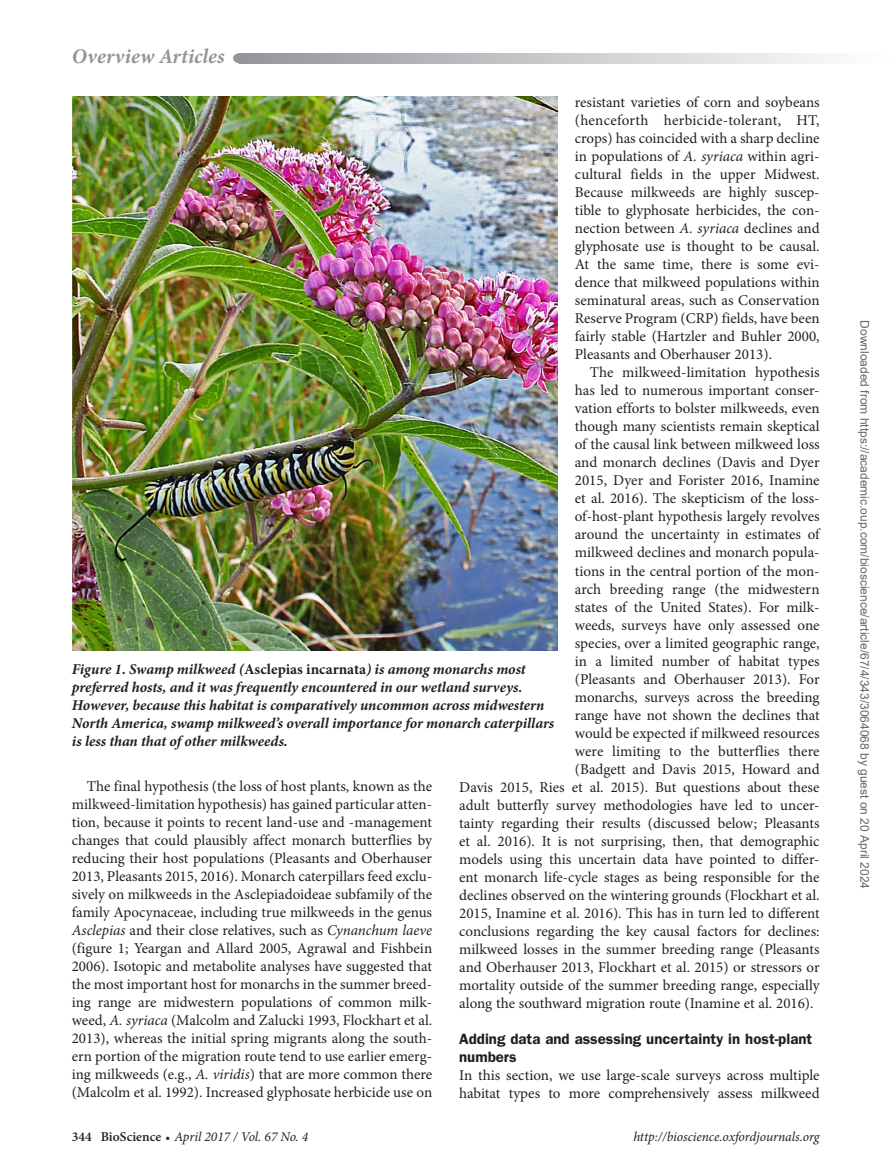
<style>
.page{position:relative;width:894px;height:1174px;background:#fff}
.page>*{position:absolute;margin:0;border:0;box-sizing:border-box;transform-origin:0 0}
.RH{font:italic 700 21px "Minion Pro";letter-spacing:.005em;color:#939598}
.Para{font:15px/18px "Minion Pro";color:#231f20;text-align:justify}
.FigCaption{font:italic 700 15px/18px "Minion Pro";letter-spacing:-.005em;color:#231f20}
.ParaFL{font:15px/18px "Minion Pro";letter-spacing:-.005em;color:#231f20}
.t1{font:600 15px/18px "ITC Franklin Gothic Std";color:#231f20}
.t2{font:italic 13.5px "Minion Pro";letter-spacing:-.005em;color:#231f20}
.t3{font:12px "Arial";color:#666}
.s1{font-style:italic}
.s2{font-style:normal}
.s3{font-weight:600;font-style:normal}
.s4{font-weight:600;font-style:normal;font-size:12px}
</style>
<div class="page">
<svg style="left:243px;top:53px;width:580px;height:11px;background:#c5c6c9"></svg>
<div style="left:233px;top:53px;width:14px;height:11px;background:#939598;border-radius:50%"></div>
<img style="left:72px;top:96px;width:485px;height:554px">
<p class="RH" style="left:72px;top:41px;width:154px">Overview Articles</p>
<p class="Para" style="left:574px;top:94px;width:246px">resistant varieties of corn and soybeans (henceforth herbicide-tolerant, HT, crops) has coincided with a sharp decline in populations of <span class="s1">A. syriaca</span> within agri&shy;cultural fields in the upper Midwest.<br>Because milkweeds are highly suscep&shy;tible to glyphosate herbicides, the con&shy;nection between <span class="s1">A. syriaca</span> declines and glyphosate use is thought to be causal.<br>At the same time, there is some evi&shy;dence that milkweed populations within seminatural areas, such as Conservation Reserve Program (CRP) fields, have been fairly stable (Hartzler and Buhler 2000, Pleasants and Oberhauser 2013).</p>
<p class="Para" style="left:589px;top:364px;width:231px">The milkweed-limitation hypothesis</p>
<p class="Para" style="left:574px;top:382px;width:246px">has led to numerous important conser-</p>
<p class="Para" style="left:574px;top:400px;width:246px">vation efforts to bolster milkweeds, even</p>
<p class="Para" style="left:574px;top:418px;width:246px">though many scientists remain skeptical</p>
<p class="Para" style="left:574px;top:436px;width:246px">of the causal link between milkweed loss</p>
<p class="Para" style="left:574px;top:454px;width:246px">and monarch declines (Davis and Dyer</p>
<p class="Para" style="left:574px;top:472px;width:246px">2015, Dyer and Forister 2016, Inamine</p>
<p class="Para" style="left:574px;top:490px;width:246px">et al. 2016). The skepticism of the loss-</p>
<p class="Para" style="left:574px;top:508px;width:246px">of-host-plant hypothesis largely revolves</p>
<p class="Para" style="left:574px;top:526px;width:246px">around the uncertainty in estimates of</p>
<p class="Para" style="left:574px;top:544px;width:246px">milkweed declines and monarch popula-</p>
<p class="Para" style="left:574px;top:562px;width:246px">tions in the central portion of the mon-</p>
<p class="Para" style="left:574px;top:580px;width:246px">arch breeding range (the midwestern</p>
<p class="Para" style="left:574px;top:598px;width:246px">states of the United States). For milk-</p>
<p class="Para" style="left:574px;top:616px;width:246px">weeds, surveys have only assessed one</p>
<p class="Para" style="left:574px;top:634px;width:246px">species, over a limited geographic range,</p>
<p class="Para" style="left:574px;top:652px;width:246px">in a limited number of habitat types</p>
<p class="Para" style="left:574px;top:670px;width:246px">(Pleasants and Oberhauser 2013). For</p>
<p class="Para" style="left:574px;top:688px;width:246px">monarchs, surveys across the breeding</p>
<p class="Para" style="left:574px;top:706px;width:246px">range have not shown the declines that</p>
<p class="Para" style="left:574px;top:724px;width:246px">would be expected if milkweed resources</p>
<p class="Para" style="left:574px;top:742px;width:246px">were limiting to the butterflies there</p>
<p class="Para" style="left:574px;top:760px;width:246px">(Badgett and Davis 2015, Howard and</p>
<p class="Para" style="left:459px;top:778px;width:362px">Davis 2015, Ries et al. 2015). But questions about these</p>
<p class="Para" style="left:459px;top:796px;width:362px">adult butterfly survey methodologies have led to uncer-</p>
<p class="Para" style="left:459px;top:814px;width:362px">tainty regarding their results (discussed below; Pleasants</p>
<p class="Para" style="left:459px;top:832px;width:361px">et al. 2016). It is not surprising, then, that demographic</p>
<p class="Para" style="left:459px;top:850px;width:362px">models using this uncertain data have pointed to differ-</p>
<p class="Para" style="left:459px;top:868px;width:362px">ent monarch life-cycle stages as being responsible for the</p>
<p class="Para" style="left:459px;top:886px;width:361px">declines observed on the wintering grounds (Flockhart et al.</p>
<p class="Para" style="left:459px;top:904px;width:361px">2015, Inamine et al. 2016). This has in turn led to different</p>
<p class="Para" style="left:459px;top:922px;width:362px">conclusions regarding the key causal factors for declines:</p>
<p class="Para" style="left:459px;top:940px;width:362px">milkweed losses in the summer breeding range (Pleasants</p>
<p class="Para" style="left:459px;top:958px;width:362px">and Oberhauser 2013, Flockhart et al. 2015) or stressors or</p>
<p class="Para" style="left:459px;top:976px;width:362px">mortality outside of the summer breeding range, especially</p>
<p class="Para" style="left:459px;top:994px;width:356px">along the southward migration route (Inamine et al. 2016).</p>
<h1 class="t1" style="left:459px;top:1029px;width:354px">Adding data and assessing uncertainty in host-plant numbers</h1>
<p class="ParaFL" style="left:459px;top:1066px;width:362px">In this section, we use large-scale surveys across multiple habitat types to more comprehensively assess milkweed</p>
<p class="FigCaption" style="left:72px;top:659px;width:483px">Figure 1. Swamp milkweed (<span class="s2">Asclepias incarnata</span>) is among monarchs most preferred hosts, and it was frequently encountered in our wetland surveys.<br>However, because this habitat is comparatively uncommon across midwestern North America, swamp milkweed’s overall importance for monarch caterpillars is less than that of other milkweeds.</p>
<p class="Para" style="left:72px;top:777px;width:362px;text-indent:15px">The final hypothesis (the loss of host plants, known as the milkweed-limitation hypothesis) has gained particular atten&shy;tion, because it points to recent land-use and -management changes that could plausibly affect monarch butterflies by reducing their host populations (Pleasants and Oberhauser 2013, Pleasants 2015, 2016). Monarch caterpillars feed exclu&shy;sively on milkweeds in the Asclepiadoideae subfamily of the family Apocynaceae, including true milkweeds in the genus <span class="s1">Asclepias</span> and their close relatives, such as <span class="s1">Cynanchum laeve </span>(figure 1; Yeargan and Allard 2005, Agrawal and Fishbein 2006). Isotopic and metabolite analyses have suggested that the most important host for monarchs in the summer breed&shy;ing range are midwestern populations of common milk&shy;weed, <span class="s1">A. syriaca</span> (Malcolm and Zalucki 1993, Flockhart et al.<br>2013), whereas the initial spring migrants along the south&shy;ern portion of the migration route tend to use earlier emerg&shy;ing milkweeds (e.g., <span class="s1">A. viridis</span>) that are more common there (Malcolm et al. 1992). Increased glyphosate herbicide use on</p>
<p class="t2" style="left:72px;top:1127px;width:238px"><span class="s3">344 BioScience</span> <span class="s4">•</span> April 2017 / Vol. 67 No. 4</p>
<p class="t2" style="left:633px;top:1127px;width:188px">http://bioscience.oxfordjournals.org</p>
<p class="t3" style="left:868px;top:320px;width:570px;rotate:90deg">Downloaded from https://academic.oup.com/bioscience/article/67/4/343/3064068 by guest on 20 April 2024</p>
</div>
